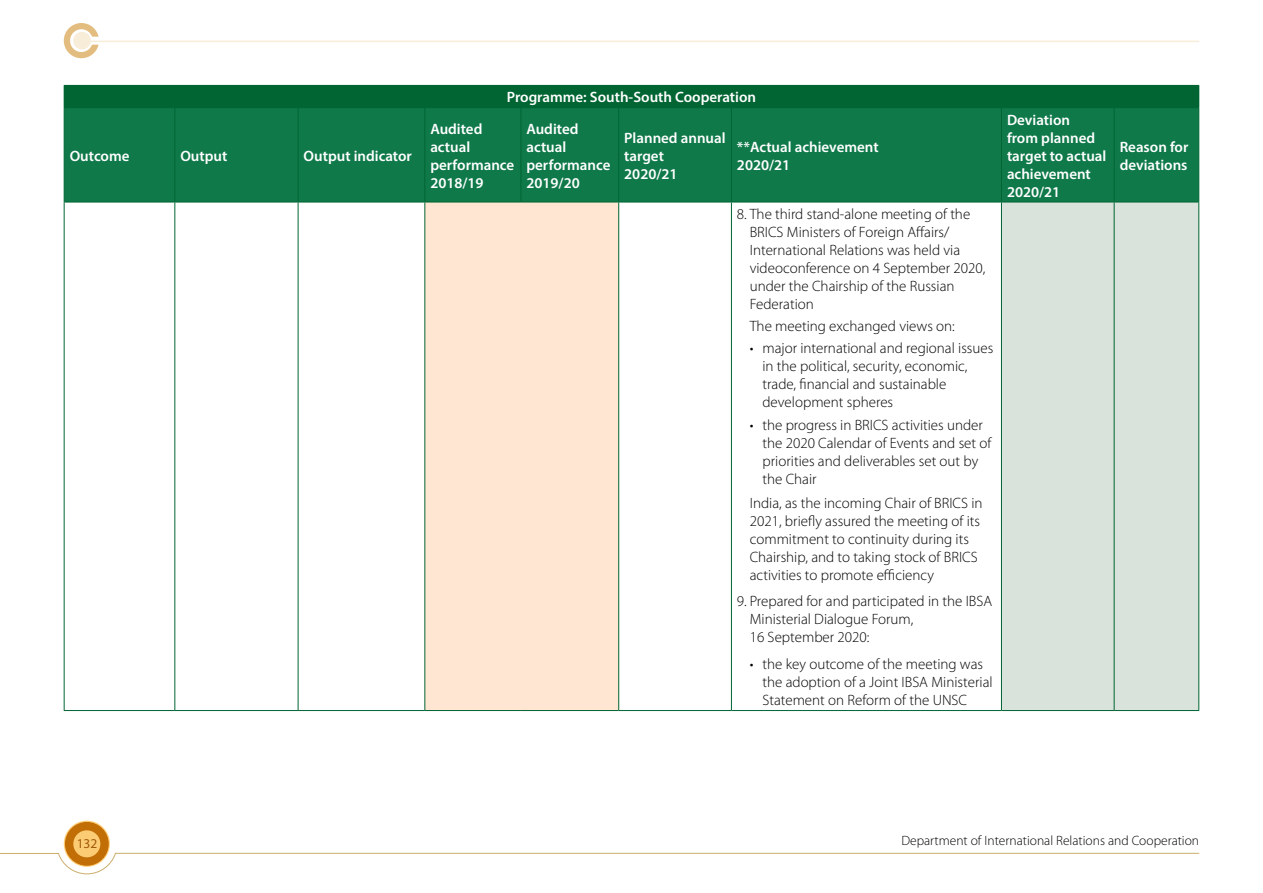
<style>
.page{position:relative;width:1263px;height:893px;background:#fff}
.page>*{position:absolute;margin:0;border:0;box-sizing:border-box;transform-origin:0 0}
.t1{font:300 15px/18px "Myriad Pro";color:#000}
.t2{font:600 15px/18px "Myriad Pro";color:#fff}
.t3{font:300 13.5px "Myriad Pro";color:#000}
.t4{font:13.5px "Myriad Pro";color:#a05a09}
</style>
<div class="page">
<svg style="left:0;top:822px;width:1200px;height:53px"></svg>
<svg style="left:64px;top:23px;width:35px;height:35px"></svg>
<div style="left:73px;top:32px;width:18px;height:17px;background:#f7edd8;border-radius:50%"></div>
<hr style="left:88px;top:41px;width:1111px;height:1px;background:#f7edd8">
<div style="left:64px;top:85px;width:1135px;height:23px;background:#006532"></div>
<div style="left:65px;top:108px;width:1133px;height:94px;background:#0f794a"></div>
<div style="left:425px;top:202px;width:194px;height:508px;background:#fee6d3"></div>
<div style="left:1002px;top:203px;width:196px;height:507px;background:#d9e3db"></div>
<hr style="left:64px;top:710px;width:111px;height:1px;background:#006532">
<hr style="left:175px;top:710px;width:123px;height:1px;background:#006532">
<hr style="left:298px;top:710px;width:127px;height:1px;background:#006532">
<hr style="left:425px;top:710px;width:96px;height:1px;background:#006532">
<hr style="left:521px;top:710px;width:98px;height:1px;background:#006532">
<hr style="left:619px;top:710px;width:112px;height:1px;background:#006532">
<hr style="left:731px;top:710px;width:270px;height:1px;background:#006532">
<hr style="left:1001px;top:710px;width:113px;height:1px;background:#006532">
<hr style="left:1114px;top:710px;width:85px;height:1px;background:#006532">
<hr style="left:64px;top:202px;width:1px;height:508px;background:#006532">
<hr style="left:174px;top:202px;width:1px;height:508px;background:#006532">
<hr style="left:298px;top:202px;width:1px;height:508px;background:#006532">
<hr style="left:424px;top:202px;width:1px;height:508px;background:#006532">
<hr style="left:618px;top:202px;width:1px;height:508px;background:#006532">
<hr style="left:731px;top:202px;width:1px;height:508px;background:#006532">
<hr style="left:1001px;top:202px;width:1px;height:508px;background:#006532">
<hr style="left:1114px;top:202px;width:1px;height:508px;background:#006532">
<hr style="left:1198px;top:202px;width:1px;height:508px;background:#006532">
<hr style="left:64px;top:108px;width:1px;height:94px;background:#006532">
<hr style="left:174px;top:108px;width:1px;height:94px;background:#006532">
<hr style="left:298px;top:108px;width:1px;height:94px;background:#006532">
<hr style="left:424px;top:108px;width:1px;height:94px;background:#006532">
<hr style="left:520px;top:108px;width:1px;height:94px;background:#006532">
<hr style="left:618px;top:108px;width:1px;height:94px;background:#006532">
<hr style="left:731px;top:108px;width:1px;height:94px;background:#006532">
<hr style="left:1001px;top:108px;width:1px;height:94px;background:#006532">
<hr style="left:1114px;top:108px;width:1px;height:94px;background:#006532">
<hr style="left:1198px;top:108px;width:1px;height:94px;background:#006532">
<hr style="left:64px;top:202px;width:111px;height:1px;background:#006532">
<hr style="left:175px;top:202px;width:123px;height:1px;background:#006532">
<hr style="left:298px;top:202px;width:127px;height:1px;background:#006532">
<hr style="left:425px;top:202px;width:96px;height:1px;background:#006532">
<hr style="left:521px;top:202px;width:98px;height:1px;background:#006532">
<hr style="left:619px;top:202px;width:112px;height:1px;background:#006532">
<hr style="left:731px;top:202px;width:270px;height:1px;background:#006532">
<hr style="left:1001px;top:202px;width:113px;height:1px;background:#006532">
<hr style="left:1114px;top:202px;width:85px;height:1px;background:#006532">
<p class="t2" style="left:70px;top:146px;width:61px">Outcome</p>
<p class="t2" style="left:180px;top:146px;width:48px">Output</p>
<p class="t2" style="left:304px;top:146px;width:110px">Output indicator</p>
<p class="t2" style="left:507px;top:88px;width:251px">Programme: South-South Cooperation</p>
<p class="t2" style="left:430px;top:119px;width:85px">Audited actual performance<br>2018/19</p>
<p class="t2" style="left:526px;top:119px;width:85px">Audited actual performance<br>2019/20</p>
<p class="t2" style="left:624px;top:128px;width:103px">Planned annual target<br>2020/21</p>
<p class="t2" style="left:737px;top:137px;width:143px">**Actual achievement<br>2020/21</p>
<p class="t1" style="left:750px;top:205px;width:237px;text-indent:-13px">8. The third stand-alone meeting of the<br>BRICS Ministers of Foreign Affairs/<br>International Relations was held via videoconference on 4 September 2020, under the Chairship of the Russian<br>Federation</p>
<p class="t1" style="left:750px;top:317px;width:207px">The meeting exchanged views on:</p>
<p class="t1" style="left:762px;top:339px;width:232px;text-indent:-13px">• major international and regional issues in the political, security, economic, trade, financial and sustainable development spheres</p>
<p class="t1" style="left:762px;top:415px;width:230px;text-indent:-13px">• the progress in BRICS activities under the 2020 Calendar of Events and set of priorities and deliverables set out by the Chair</p>
<p class="t1" style="left:750px;top:494px;width:234px">India, as the incoming Chair of BRICS in 2021, briefly assured the meeting of its commitment to continuity during its Chairship, and to taking stock of BRICS activities to promote efficiency</p>
<p class="t1" style="left:750px;top:592px;width:244px;text-indent:-13px">9. Prepared for and participated in the IBSA<br>Ministerial Dialogue Forum,<br>16 September 2020:</p>
<p class="t1" style="left:762px;top:655px;width:232px;text-indent:-13px">• the key outcome of the meeting was the adoption of a Joint IBSA Ministerial<br>Statement on Reform of the UNSC</p>
<p class="t2" style="left:1007px;top:110px;width:101px">Deviation<br>from planned target to actual achievement<br>2020/21</p>
<p class="t2" style="left:1120px;top:137px;width:70px">Reason for deviations</p>
<p class="t4" style="left:77px;top:836px;width:22px">132</p>
<p class="t3" style="left:901px;top:833px;width:299px">Department of International Relations and Cooperation</p>
</div>
